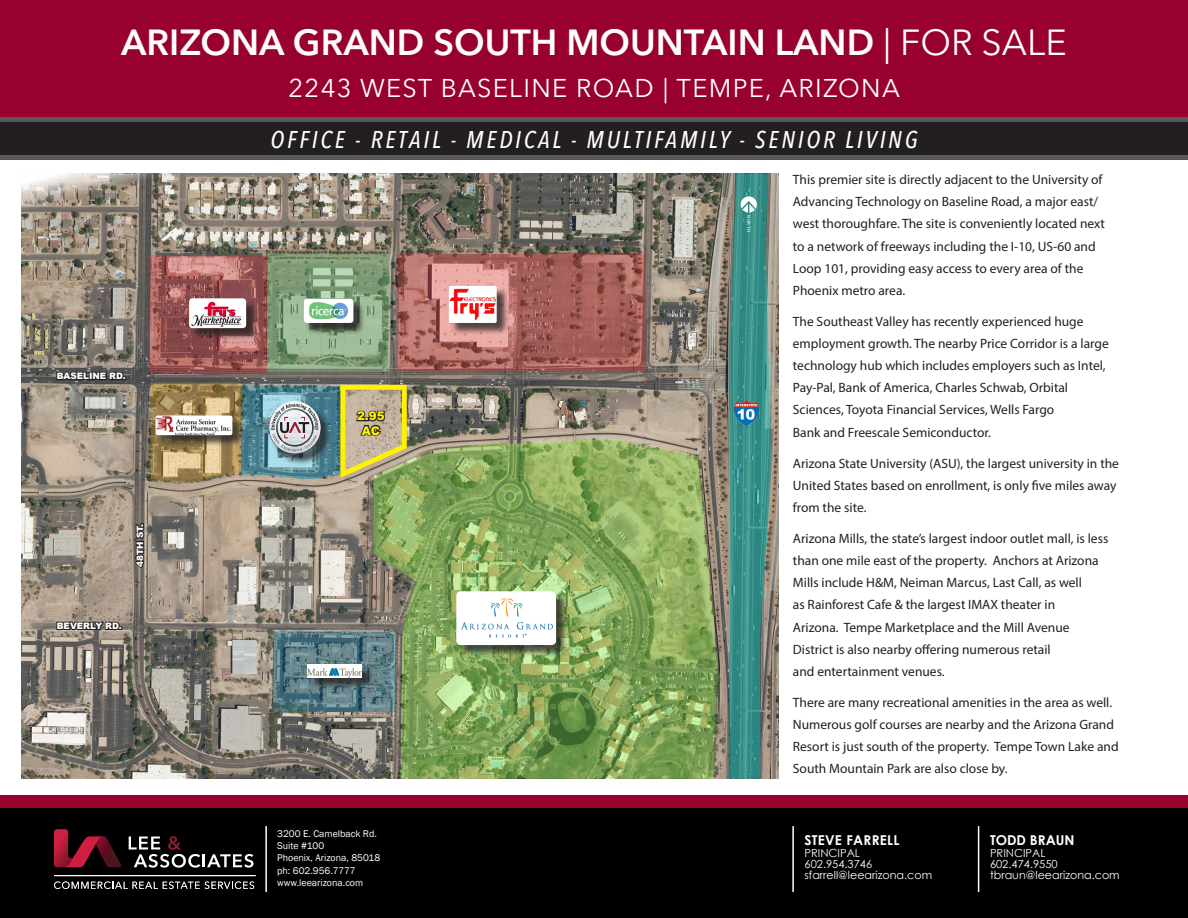
<style>
.page{position:relative;width:1188px;height:918px;background:#fff}
.page>*{position:absolute;margin:0;border:0;box-sizing:border-box;transform-origin:0 0}
.t1{font:600 36px "Avenir Next LT Pro";color:#fff}
.t2{font:25.5px "Avenir Next LT Pro";letter-spacing:.05em;color:#fff}
.t3{font:italic 500 condensed 24px "Avenir Next LT Pro";letter-spacing:.12em;color:#fff}
.t4{font:700 13.65px "Century Gothic";letter-spacing:.02em;color:#fff}
.t5{font:700 13.65px "Century Gothic";color:#fff}
.t6{font:13.5px/22.2px "Myriad Pro";color:#231f20}
.t7{font:900 11.85px/14.2px "Arial";color:#fff101;text-align:center}
.t8{font:11.1px/11.1px "Century Gothic";color:#fff}
.t9{font:10.05px/12.3px "Franklin Gothic";color:#fff}
.t10{font:900 8.85px "Arial";color:#fff}
.t11{font:4.95px "Myriad";letter-spacing:.1em;color:#fff}
.s1{font-weight:400}
</style>
<div class="page">
<img style="left:21px;top:174px;width:757px;height:605px">
<svg style="left:55px;top:368px;width:71px;height:15px"></svg>
<svg style="left:55px;top:620px;width:67px;height:14px"></svg>
<svg style="left:133px;top:523px;width:13px;height:46px"></svg>
<svg style="left:398px;top:255px;width:247px;height:117px;background:#ac6963"></svg>
<div style="left:450px;top:287px;width:59px;height:48px;background:#231f20;opacity:.75"></div>
<img style="left:449px;top:286px;width:48px;height:37px">
<svg style="left:151px;top:255px;width:116px;height:118px;background:#9f5e5c"></svg>
<div style="left:191px;top:300px;width:67px;height:40px;background:#231f20;opacity:.75"></div>
<img style="left:189px;top:298px;width:57px;height:30px">
<svg style="left:267px;top:255px;width:123px;height:117px;background:#86a27e"></svg>
<svg style="left:274px;top:631px;width:100px;height:81px;background:#5a7c85"></svg>
<div style="left:309px;top:666px;width:65px;height:24px;background:#231f20;opacity:.75"></div>
<img style="left:307px;top:665px;width:55px;height:13px">
<svg style="left:374px;top:439px;width:344px;height:340px;background:#86a35f"></svg>
<div style="left:458px;top:593px;width:110px;height:65px;background:#231f20;opacity:.75"></div>
<div style="left:456px;top:591px;width:100px;height:54px;background:#fff;border-radius:4px"></div>
<img style="left:461px;top:598px;width:91px;height:40px">
<div style="left:305px;top:300px;width:61px;height:35px;background:#231f20;opacity:.75"></div>
<img style="left:304px;top:299px;width:49px;height:24px">
<img style="left:151px;top:382px;width:258px;height:101px">
<div style="left:157px;top:417px;width:88px;height:30px;background:#231f20;opacity:.75"></div>
<img style="left:156px;top:416px;width:76px;height:19px">
<svg style="left:729px;top:174px;width:42px;height:605px;background:#489089"></svg>
<div style="left:0;top:0;width:1188px;height:131px;background:#98012d"></div>
<div style="left:0;top:121px;width:1188px;height:35px;background:#231f20"></div>
<hr style="left:0;top:117px;width:1188px;height:4px;background:#57585a">
<hr style="left:0;top:155px;width:1188px;height:4px;background:#57585a">
<div style="left:0;top:796px;width:1188px;height:122px;background:#000"></div>
<svg style="left:129px;top:836px;width:124px;height:32px"></svg>
<svg style="left:54px;top:829px;width:67px;height:38px"></svg>
<hr style="left:54px;top:876px;width:201px;height:1px;background:#fff">
<svg style="left:54px;top:882px;width:200px;height:7px"></svg>
<hr style="left:265px;top:826px;width:2px;height:66px;background:#fff">
<div style="left:0;top:795px;width:1188px;height:13px;background:#98012d"></div>
<hr style="left:978px;top:826px;width:1px;height:66px;background:#fff">
<hr style="left:792px;top:826px;width:2px;height:66px;background:#fff">
<h1 class="t1" style="left:121px;top:20px;width:947px">ARIZONA GRAND SOUTH MOUNTAIN LAND <span class="s1">| FOR SALE</span></h1>
<h2 class="t2" style="left:289px;top:73px;width:613px">2243 WEST BASELINE ROAD | TEMPE, ARIZONA</h2>
<h3 class="t3" style="left:270px;top:125px;width:649px">OFFICE - RETAIL - MEDICAL - MULTIFAMILY - SENIOR LIVING</h3>
<p class="t10" style="left:57px;top:370px;width:71px">BASELINE RD.</p>
<p class="t10" style="left:133px;top:567px;width:45px;rotate:-90deg">48TH ST.</p>
<p class="t10" style="left:57px;top:619px;width:67px">BEVERLY RD.</p>
<p class="t7" style="left:357px;top:409px;width:29px">2.95<br>AC</p>
<p class="t11" style="left:751px;top:215px;width:19px;rotate:90deg">NORTH</p>
<p class="t6" style="left:793px;top:168px;width:314px">This premier site is directly adjacent to the University of Advancing Technology on Baseline Road, a major east/ west thoroughfare. The site is conveniently located next to a network of freeways including the I-10, US-60 and Loop 101, providing easy access to every area of the Phoenix metro area.</p>
<p class="t6" style="left:793px;top:310px;width:317px">The Southeast Valley has recently experienced huge employment growth. The nearby Price Corridor is a large technology hub which includes employers such as Intel, Pay-Pal, Bank of America, Charles Schwab, Orbital Sciences, Toyota Financial Services, Wells Fargo<br>Bank and Freescale Semiconductor.</p>
<p class="t6" style="left:793px;top:452px;width:328px">Arizona State University (ASU), the largest university in the<br>United States based on enrollment, is only five miles away from the site.</p>
<p class="t6" style="left:793px;top:527px;width:317px">Arizona Mills, the state’s largest indoor outlet mall, is less than one mile east of the property. Anchors at Arizona Mills include H&amp;M, Neiman Marcus, Last Call, as well<br>as Rainforest Cafe &amp; the largest IMAX theater in<br>Arizona. Tempe Marketplace and the Mill Avenue District is also nearby offering numerous retail<br>and entertainment venues.</p>
<p class="t6" style="left:793px;top:691px;width:327px">There are many recreational amenities in the area as well.<br>Numerous golf courses are nearby and the Arizona Grand Resort is just south of the property. Tempe Town Lake and South Mountain Park are also close by.</p>
<p class="t9" style="left:277px;top:827px;width:105px">3200 E. Camelback Rd.<br>Suite #100<br>Phoenix, Arizona, 85018 ph: 602.956.7777 www.leearizona.com</p>
<p class="t5" style="left:990px;top:830px;width:86px">TODD BRAUN</p>
<p class="t4" style="left:805px;top:830px;width:96px">STEVE FARRELL</p>
<p class="t8" style="left:805px;top:847px;width:129px">PRINCIPAL<br>602.954.3746 sfarrell@leearizona.com</p>
<p class="t8" style="left:990px;top:847px;width:131px">PRINCIPAL<br>602.474.9550 tbraun@leearizona.com</p>
</div>
